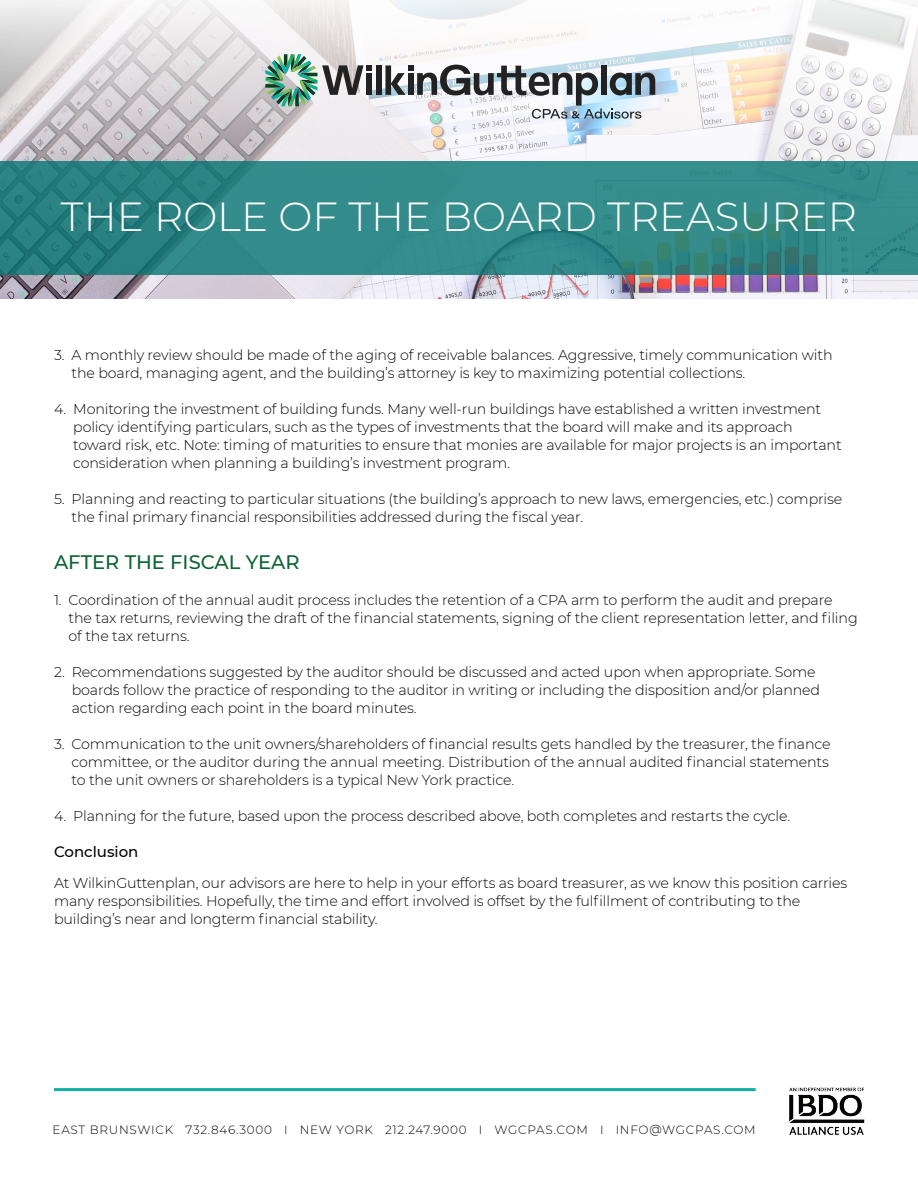
<style>
.page{position:relative;width:918px;height:1188px;background:#fff}
.page>*{position:absolute;margin:0;border:0;box-sizing:border-box;transform-origin:0 0}
.t1{font:300 40.5px "Montserrat";color:#fff}
.t2{font:500 19.5px "Montserrat";color:#0d6434}
.t3{font:500 15px "Montserrat";color:#040503}
.t4{font:300 14.25px/18px "Montserrat";letter-spacing:-.01em;color:#040503}
.t5{font:300 12px "Montserrat";letter-spacing:.06em;color:#040503}
</style>
<div class="page">
<img style="left:0;top:0;width:918px;height:298px">
<svg style="left:0;top:161px;width:918px;height:114px;background:#308786"></svg>
<div style="left:376px;top:65px;width:6px;height:30px;background:#222"></div>
<img style="left:265px;top:54px;width:107px;height:52px">
<div style="left:366px;top:73px;width:6px;height:22px;background:#222"></div>
<svg style="left:385px;top:65px;width:270px;height:54px"></svg>
<img style="left:789px;top:1087px;width:76px;height:48px">
<hr style="left:54px;top:1088px;width:702px;height:3px;background:#0eb2a0">
<p class="t1" style="left:61px;top:189px;width:798px">THE ROLE OF THE BOARD TREASURER</p>
<p class="t4" style="left:72px;top:346px;width:763px;text-indent:-18px">3. A monthly review should be made of the aging of receivable balances. Aggressive, timely communication with the board, managing agent, and the building’s attorney is key to maximizing potential collections.</p>
<p class="t4" style="left:73px;top:400px;width:770px;text-indent:-19px">4. Monitoring the investment of building funds. Many well-run buildings have established a written investment policy identifying particulars, such as the types of investments that the board will make and its approach toward risk, etc. Note: timing of maturities to ensure that monies are available for major projects is an important consideration when planning a building’s investment program.</p>
<p class="t4" style="left:72px;top:490px;width:772px;text-indent:-18px">5. Planning and reacting to particular situations (the building’s approach to new laws, emergencies, etc.) comprise the final primary financial responsibilities addressed during the fiscal year.</p>
<p class="t2" style="left:54px;top:548px;width:247px">AFTER THE FISCAL YEAR</p>
<p class="t4" style="left:69px;top:590px;width:791px;text-indent:-15px">1. Coordination of the annual audit process includes the retention of a CPA arm to perform the audit and prepare the tax returns, reviewing the draft of the financial statements, signing of the client representation letter, and filing of the tax returns.</p>
<p class="t4" style="left:72px;top:662px;width:750px;text-indent:-18px">2. Recommendations suggested by the auditor should be discussed and acted upon when appropriate. Some boards follow the practice of responding to the auditor in writing or including the disposition and/or planned action regarding each point in the board minutes.</p>
<p class="t4" style="left:72px;top:734px;width:761px;text-indent:-18px">3. Communication to the unit owners/shareholders of financial results gets handled by the treasurer, the finance committee, or the auditor during the annual meeting. Distribution of the annual audited financial statements to the unit owners or shareholders is a typical New York practice.</p>
<p class="t4" style="left:54px;top:806px;width:738px">4. Planning for the future, based upon the process described above, both completes and restarts the cycle.</p>
<p class="t3" style="left:54px;top:841px;width:86px">Conclusion</p>
<p class="t4" style="left:54px;top:874px;width:795px">At WilkinGuttenplan, our advisors are here to help in your efforts as board treasurer, as we know this position carries many responsibilities. Hopefully, the time and effort involved is offset by the fulfillment of contributing to the building’s near and longterm financial stability.</p>
<p class="t5" style="left:53px;top:1121px;width:705px">EAST BRUNSWICK 732.846.3000 I NEW YORK 212.247.9000 I WGCPAS.COM I INFO@WGCPAS.COM</p>
</div>
